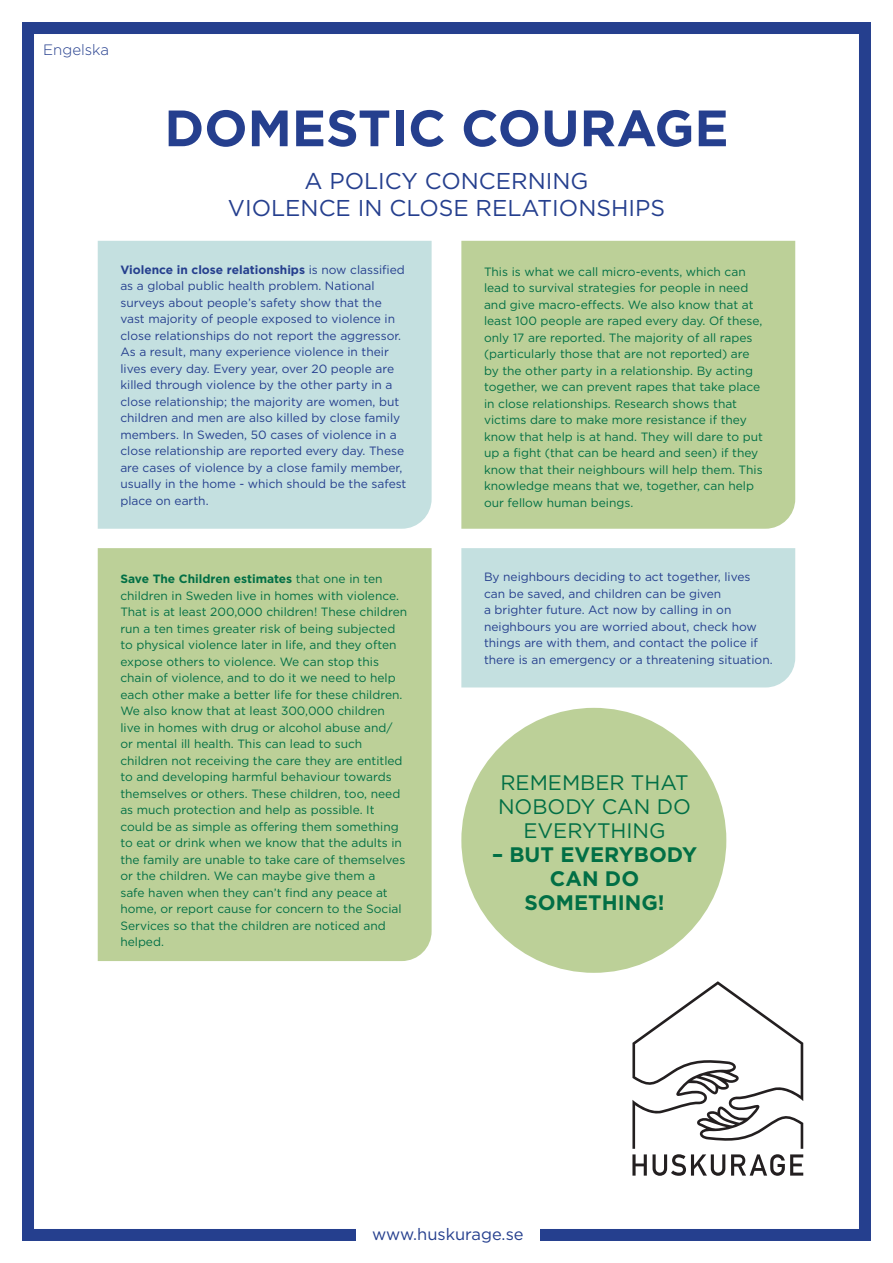
<style>
.page{position:relative;width:893px;height:1263px;background:#fff}
.page>*{position:absolute;margin:0;border:0;box-sizing:border-box;transform-origin:0 0}
.t1{font:700 51px "Gotham";color:#253f8e}
.t2{font:22.8px "Gotham";color:#253f8e}
.t3{font:21px/24px "Gotham";color:#016f45;text-align:center}
.t4{font:700 21px/24px "Gotham";color:#016f45;text-align:center}
.t5{font:16.5px "Gotham";color:#253f8e}
.t6{font:300 15px "Gotham";color:#253f8e}
.t7{font:12px/16.5px "Gotham";color:#016f45}
.t8{font:12px/16.5px "Gotham";color:#253f8e}
.s1{font-weight:700}
</style>
<div class="page">
<div style="left:22px;top:22px;width:849px;height:1219px;border:12px solid #253f8e"></div>
<div style="left:461px;top:708px;width:265px;height:265px;background:#bcd098;border-radius:50%"></div>
<div style="left:98px;top:548px;width:334px;height:413px;background:#bcd098"></div>
<div style="left:461px;top:241px;width:334px;height:288px;background:#bcd098"></div>
<div style="left:98px;top:241px;width:334px;height:288px;background:#c4e0e0"></div>
<div style="left:461px;top:548px;width:334px;height:139px;background:#c4e0e0"></div>
<svg style="left:632px;top:981px;width:172px;height:195px"></svg>
<div style="left:356px;top:1210px;width:183px;height:52px;background:#fff"></div>
<p class="t6" style="left:43px;top:40px;width:67px">Engelska</p>
<p class="t1" style="left:164px;top:94px;width:566px">DOMESTIC COURAGE</p>
<p class="t2" style="left:304px;top:166px;width:285px">A POLICY CONCERNING</p>
<p class="t2" style="left:228px;top:193px;width:439px">VIOLENCE IN CLOSE RELATIONSHIPS</p>
<p class="t8" style="left:120px;top:261px;width:288px"><span class="s1">Violence in close relationships</span> is now classified as a global public health problem. National surveys about people’s safety show that the vast majority of people exposed to violence in close relationships do not report the aggressor.<br>As a result, many experience violence in their lives every day. Every year, over 20 people are killed through violence by the other party in a close relationship; the majority are women, but children and men are also killed by close family members. In Sweden, 50 cases of violence in a close relationship are reported every day. These are cases of violence by a close family member, usually in the home - which should be the safest place on earth.</p>
<p class="t7" style="left:484px;top:263px;width:280px">This is what we call micro-events, which can lead to survival strategies for people in need and give macro-effects. We also know that at least 100 people are raped every day. Of these, only 17 are reported. The majority of all rapes (particularly those that are not reported) are by the other party in a relationship. By acting together, we can prevent rapes that take place in close relationships. Research shows that victims dare to make more resistance if they know that help is at hand. They will dare to put up a fight (that can be heard and seen) if they know that their neighbours will help them. This knowledge means that we, together, can help our fellow human beings.</p>
<p class="t7" style="left:120px;top:570px;width:288px"><span class="s1">Save The Children estimates</span> that one in ten children in Sweden live in homes with violence.<br>That is at least 200,000 children! These children run a ten times greater risk of being subjected to physical violence later in life, and they often expose others to violence. We can stop this chain of violence, and to do it we need to help each other make a better life for these children.<br>We also know that at least 300,000 children live in homes with drug or alcohol abuse and/ or mental ill health. This can lead to such children not receiving the care they are entitled to and developing harmful behaviour towards themselves or others. These children, too, need as much protection and help as possible. It could be as simple as offering them something to eat or drink when we know that the adults in the family are unable to take care of themselves or the children. We can maybe give them a<br>safe haven when they can’t find any peace at home, or report cause for concern to the Social Services so that the children are noticed and helped.</p>
<p class="t8" style="left:484px;top:568px;width:290px">By neighbours deciding to act together, lives can be saved, and children can be given<br>a brighter future. Act now by calling in on neighbours you are worried about, check how things are with them, and contact the police if there is an emergency or a threatening situation.</p>
<p class="t3" style="left:498px;top:770px;width:195px">REMEMBER THAT<br>NOBODY CAN DO<br>EVERYTHING</p>
<p class="t4" style="left:492px;top:843px;width:207px">– BUT EVERYBODY</p>
<p class="t4" style="left:524px;top:867px;width:142px">CAN DO<br>SOMETHING!</p>
<p class="t5" style="left:372px;top:1223px;width:153px">www.huskurage.se</p>
</div>
